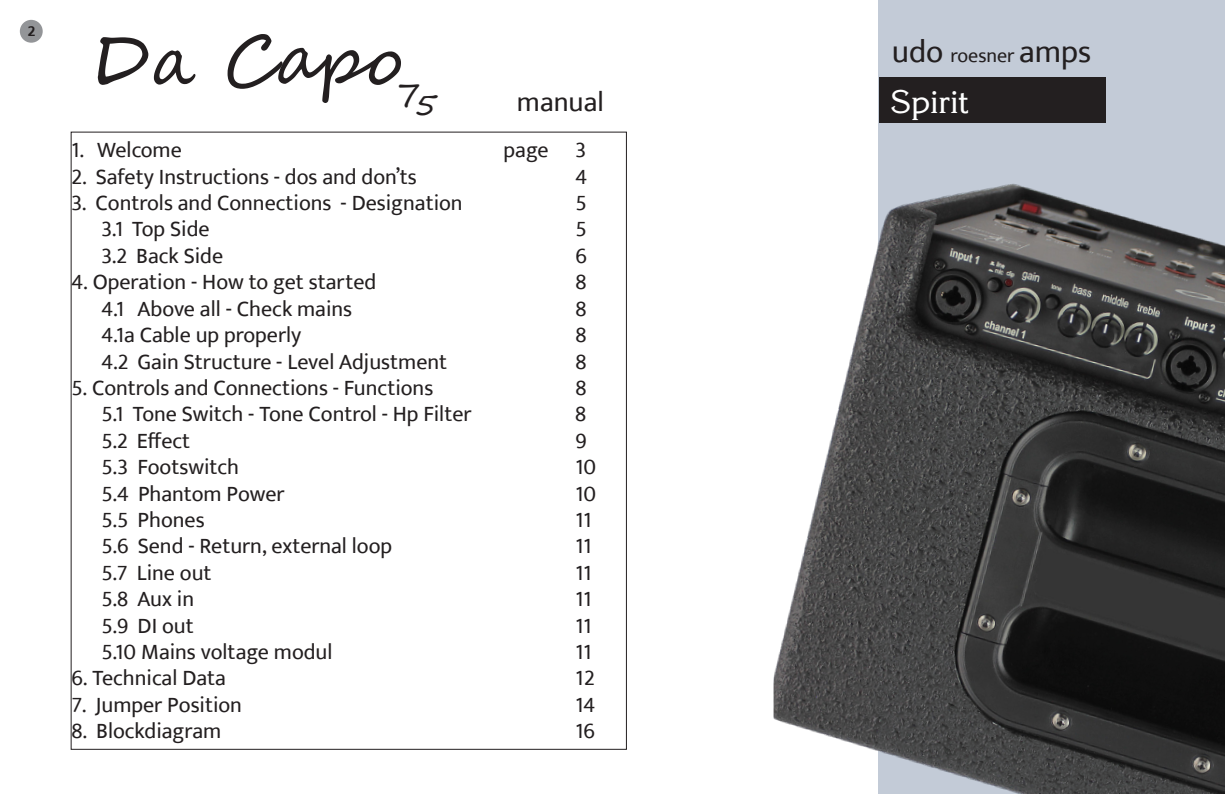
<style>
.page{position:relative;width:1225px;height:794px;background:#fff}
.page>*{position:absolute;margin:0;border:0;box-sizing:border-box;transform-origin:0 0}
.t1{font:35.4px "Segoe Script";color:#231f20}
.t2{font:32px "Ek Mukta";color:#231f20}
.t3{font:32px "Korinna";color:#fff}
.Headline{font:28px "Ek Mukta";color:#231f20}
.t4{font:22px "Ek Mukta";color:#231f20}
.t5{font:700 14px "Frubold";color:#231f20}
.s1{font-size:20px}
</style>
<div class="page">
<div style="left:878px;top:1px;width:347px;height:793px;background:#c3cbd7"></div>
<svg style="left:98px;top:37px;width:50px;height:48px"></svg>
<svg style="left:154px;top:50px;width:41px;height:35px"></svg>
<svg style="left:227px;top:34px;width:174px;height:69px"></svg>
<img style="left:773px;top:184px;width:452px;height:610px">
<div style="left:878px;top:77px;width:227px;height:46px;background:#231f20"></div>
<div style="left:20px;top:20px;width:23px;height:23px;background:#939598;border-radius:50%"></div>
<p class="t5" style="left:28px;top:23px;width:9px">2</p>
<h1 class="t1" style="left:394px;top:66px;width:44px">7<sub>5</sub></h1>
<p class="Headline" style="left:517px;top:85px;width:88px">manual</p>
<p class="t4" style="left:71px;top:137px;width:112px">1. Welcome</p>
<p class="t4" style="left:503px;top:137px;width:84px">page 3</p>
<p class="t4" style="left:71px;top:163px;width:347px">2. Safety Instructions - dos and don’ts</p>
<p class="t4" style="left:575px;top:163px;width:13px">4</p>
<p class="t4" style="left:71px;top:190px;width:393px">3. Controls and Connections - Designation</p>
<p class="t4" style="left:575px;top:190px;width:13px">5</p>
<p class="t4" style="left:101px;top:216px;width:110px">3.1 Top Side</p>
<p class="t4" style="left:575px;top:216px;width:13px">5</p>
<p class="t4" style="left:101px;top:242px;width:123px">3.2 Back Side</p>
<p class="t4" style="left:575px;top:242px;width:13px">6</p>
<p class="t4" style="left:71px;top:269px;width:306px">4. Operation - How to get started</p>
<p class="t4" style="left:575px;top:269px;width:13px">8</p>
<p class="t4" style="left:101px;top:295px;width:252px">4.1 Above all - Check mains</p>
<p class="t4" style="left:575px;top:295px;width:13px">8</p>
<p class="t4" style="left:101px;top:322px;width:202px">4.1a Cable up properly</p>
<p class="t4" style="left:575px;top:322px;width:13px">8</p>
<p class="t4" style="left:101px;top:348px;width:347px">4.2 Gain Structure - Level Adjustment</p>
<p class="t4" style="left:575px;top:348px;width:13px">8</p>
<p class="t4" style="left:71px;top:374px;width:363px">5. Controls and Connections - Functions</p>
<p class="t4" style="left:575px;top:374px;width:13px">8</p>
<p class="t4" style="left:101px;top:401px;width:372px">5.1 Tone Switch - Tone Control - Hp Filter</p>
<p class="t4" style="left:575px;top:401px;width:13px">8</p>
<p class="t4" style="left:101px;top:427px;width:90px">5.2 Effect</p>
<p class="t4" style="left:575px;top:427px;width:13px">9</p>
<p class="t4" style="left:101px;top:454px;width:139px">5.3 Footswitch</p>
<p class="t4" style="left:575px;top:454px;width:22px">10</p>
<p class="t4" style="left:101px;top:480px;width:185px">5.4 Phantom Power</p>
<p class="t4" style="left:575px;top:480px;width:22px">10</p>
<p class="t4" style="left:101px;top:506px;width:105px">5.5 Phones</p>
<p class="t4" style="left:575px;top:506px;width:18px">11</p>
<p class="t4" style="left:101px;top:533px;width:292px">5.6 Send - Return, external loop</p>
<p class="t4" style="left:575px;top:533px;width:18px">11</p>
<p class="t4" style="left:101px;top:559px;width:112px">5.7 Line out</p>
<p class="t4" style="left:575px;top:559px;width:18px">11</p>
<p class="t4" style="left:101px;top:586px;width:94px">5.8 Aux in</p>
<p class="t4" style="left:575px;top:586px;width:18px">11</p>
<p class="t4" style="left:101px;top:612px;width:94px">5.9 DI out</p>
<p class="t4" style="left:575px;top:612px;width:18px">11</p>
<p class="t4" style="left:101px;top:638px;width:233px">5.10 Mains voltage modul</p>
<p class="t4" style="left:575px;top:638px;width:18px">11</p>
<p class="t4" style="left:71px;top:665px;width:156px">6. Technical Data</p>
<p class="t4" style="left:575px;top:665px;width:21px">12</p>
<p class="t4" style="left:71px;top:691px;width:172px">7. Jumper Position</p>
<p class="t4" style="left:575px;top:691px;width:21px">14</p>
<p class="t4" style="left:71px;top:718px;width:151px">8. Blockdiagram</p>
<p class="t4" style="left:575px;top:718px;width:21px">16</p>
<p class="t2" style="left:891px;top:32px;width:201px">udo <span class="s1">roesner</span> amps</p>
<p class="t3" style="left:890px;top:81px;width:80px">Spirit</p>
</div>
